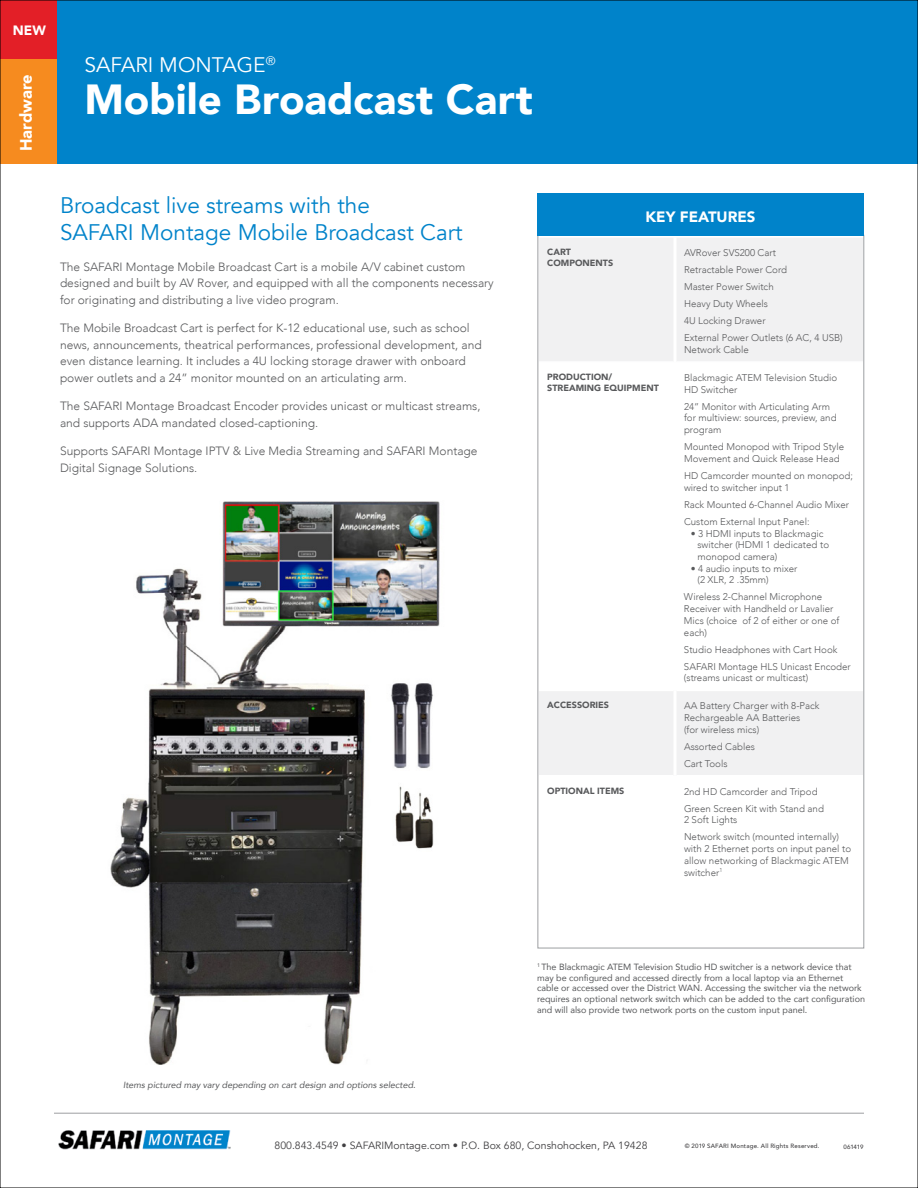
<style>
.page{position:relative;width:918px;height:1188px;background:#fff}
.page>*{position:absolute;margin:0;border:0;box-sizing:border-box;transform-origin:0 0}
.t1{font:900 42px "Avenir";letter-spacing:.005em;color:#fff}
.t2{font:22.5px/27px "Avenir";color:#0083ca}
.t3{font:21px "Avenir";color:#fff}
.t4{font:900 16.5px "Avenir";color:#fff}
.t5{font:900 15px "Avenir";color:#fff}
.t6{font:900 13.5px "Avenir";color:#fff}
.t7{font:300 12px/16.5px "Avenir";color:#58595b}
.t8{font:10.5px "Avenir";color:#414042}
.t9{font:300 9.75px/11.7px "Avenir";color:#58595b}
.t10{font:9px/10.8px "Avenir";color:#58595b}
.t11{font:900 9px/10.8px "Avenir";color:#58595b}
.t12{font:italic 9px "Avenir";color:#58595b}
.t13{font:500 6.15px "Avenir";letter-spacing:.03em;color:#414042}
</style>
<div class="page">
<img style="left:58px;top:1130px;width:173px;height:20px">
<hr style="left:54px;top:1113px;width:810px;height:1px;background:#9d9fa2">
<div style="left:0;top:0;width:918px;height:164px;background:#0083ca"></div>
<div style="left:0;top:0;width:56px;height:67px;background:#e31f27"></div>
<div style="left:0;top:59px;width:56px;height:105px;background:#f68b1f"></div>
<img style="left:110px;top:501px;width:330px;height:563px">
<svg style="left:538px;top:236px;width:326px;height:712px"></svg>
<div style="left:538px;top:193px;width:326px;height:43px;background:#0083ca"></div>
<h3 class="t6" style="left:13px;top:19px;width:35px">NEW</h3>
<h3 class="t4" style="left:12px;top:151px;width:78px;rotate:-90deg">Hardware</h3>
<h3 class="t3" style="left:84px;top:53px;width:193px">SAFARI MONTAGE<sup>®</sup></h3>
<h1 class="t1" style="left:84px;top:64px;width:450px">Mobile Broadcast Cart</h1>
<h2 class="t2" style="left:60px;top:193px;width:404px">Broadcast live streams with the<br>SAFARI Montage Mobile Broadcast Cart</h2>
<p class="t7" style="left:60px;top:258px;width:435px">The SAFARI Montage Mobile Broadcast Cart is a mobile A/V cabinet custom designed and built by AV Rover, and equipped with all the components necessary for originating and distributing a live video program.</p>
<p class="t7" style="left:60px;top:320px;width:423px">The Mobile Broadcast Cart is perfect for K-12 educational use, such as school news, announcements, theatrical performances, professional development, and even distance learning. It includes a 4U locking storage drawer with onboard power outlets and a 24” monitor mounted on an articulating arm.</p>
<p class="t7" style="left:60px;top:398px;width:422px">The SAFARI Montage Broadcast Encoder provides unicast or multicast streams, and supports ADA mandated closed-captioning.</p>
<p class="t7" style="left:60px;top:443px;width:419px">Supports SAFARI Montage IPTV &amp; Live Media Streaming and SAFARI Montage<br>Digital Signage Solutions.</p>
<h3 class="t5" style="left:645px;top:204px;width:112px">KEY FEATURES</h3>
<p class="t11" style="left:547px;top:246px;width:67px">CART<br>COMPONENTS</p>
<p class="t9" style="left:684px;top:244px;width:160px;line-height:17.1px">AVRover SVS200 Cart<br>Retractable Power Cord<br>Master Power Switch<br>Heavy Duty Wheels<br>4U Locking Drawer<br>External Power Outlets (6 AC, 4 USB)</p>
<p class="t9" style="left:684px;top:344px;width:67px">Network Cable</p>
<p class="t11" style="left:547px;top:371px;width:113px">PRODUCTION/<br>STREAMING EQUIPMENT</p>
<p class="t9" style="left:684px;top:372px;width:155px">Blackmagic ATEM Television Studio<br>HD Switcher</p>
<p class="t9" style="left:684px;top:400px;width:154px">24” Monitor with Articulating Arm for multiview: sources, preview, and program</p>
<p class="t9" style="left:684px;top:441px;width:162px">Mounted Monopod with Tripod Style<br>Movement and Quick Release Head</p>
<p class="t9" style="left:684px;top:470px;width:171px">HD Camcorder mounted on monopod; wired to switcher input 1</p>
<p class="t9" style="left:684px;top:496px;width:167px;line-height:17.1px">Rack Mounted 6-Channel Audio Mixer<br>Custom External Input Panel:</p>
<p class="t9" style="left:697px;top:527px;width:133px;text-indent:-7px">• 3 HDMI inputs to Blackmagic switcher (HDMI 1 dedicated to monopod camera)</p>
<p class="t9" style="left:697px;top:562px;width:102px;text-indent:-7px">• 4 audio inputs to mixer (2 XLR, 2 .35mm)</p>
<p class="t9" style="left:684px;top:591px;width:157px">Wireless 2-Channel Microphone<br>Receiver with Handheld or Lavalier<br>Mics (choice of 2 of either or one of each)</p>
<p class="t9" style="left:684px;top:641px;width:168px;line-height:17.1px">Studio Headphones with Cart Hook<br>SAFARI Montage HLS Unicast Encoder</p>
<p class="t9" style="left:684px;top:672px;width:126px">(streams unicast or multicast)</p>
<p class="t11" style="left:547px;top:700px;width:63px">ACCESSORIES</p>
<p class="t9" style="left:684px;top:700px;width:137px">AA Battery Charger with 8-Pack<br>Rechargeable AA Batteries<br>(for wireless mics)</p>
<p class="t9" style="left:684px;top:738px;width:72px;line-height:17.1px">Assorted Cables<br>Cart Tools</p>
<p class="t11" style="left:547px;top:785px;width:79px">OPTIONAL ITEMS</p>
<p class="t9" style="left:684px;top:783px;width:142px;line-height:17.1px">2nd HD Camcorder and Tripod<br>Green Screen Kit with Stand and</p>
<p class="t9" style="left:684px;top:811px;width:157px;line-height:17.1px">2 Soft Lights<br>Network switch (mounted internally)</p>
<p class="t9" style="left:684px;top:843px;width:169px">with 2 Ethernet ports on input panel to allow networking of Blackmagic ATEM switcher<sup>1</sup></p>
<p class="t12" style="left:123px;top:1079px;width:294px">Items pictured may vary depending on cart design and options selected.</p>
<p class="t10" style="left:537px;top:961px;width:330px"><sup>1</sup> The Blackmagic ATEM Television Studio HD switcher is a network device that may be configured and accessed directly from a local laptop via an Ethernet cable or accessed over the District WAN. Accessing the switcher via the network requires an optional network switch which can be added to the cart configuration and will also provide two network ports on the custom input panel.</p>
<p class="t8" style="left:274px;top:1139px;width:375px">800.843.4549 • SAFARIMontage.com • P.O. Box 680, Conshohocken, PA 19428</p>
<p class="t13" style="left:685px;top:1141px;width:136px">© 2019 SAFARI Montage. All Rights Reserved.</p>
<p class="t13" style="left:844px;top:1142px;width:22px">061419</p>
</div>
